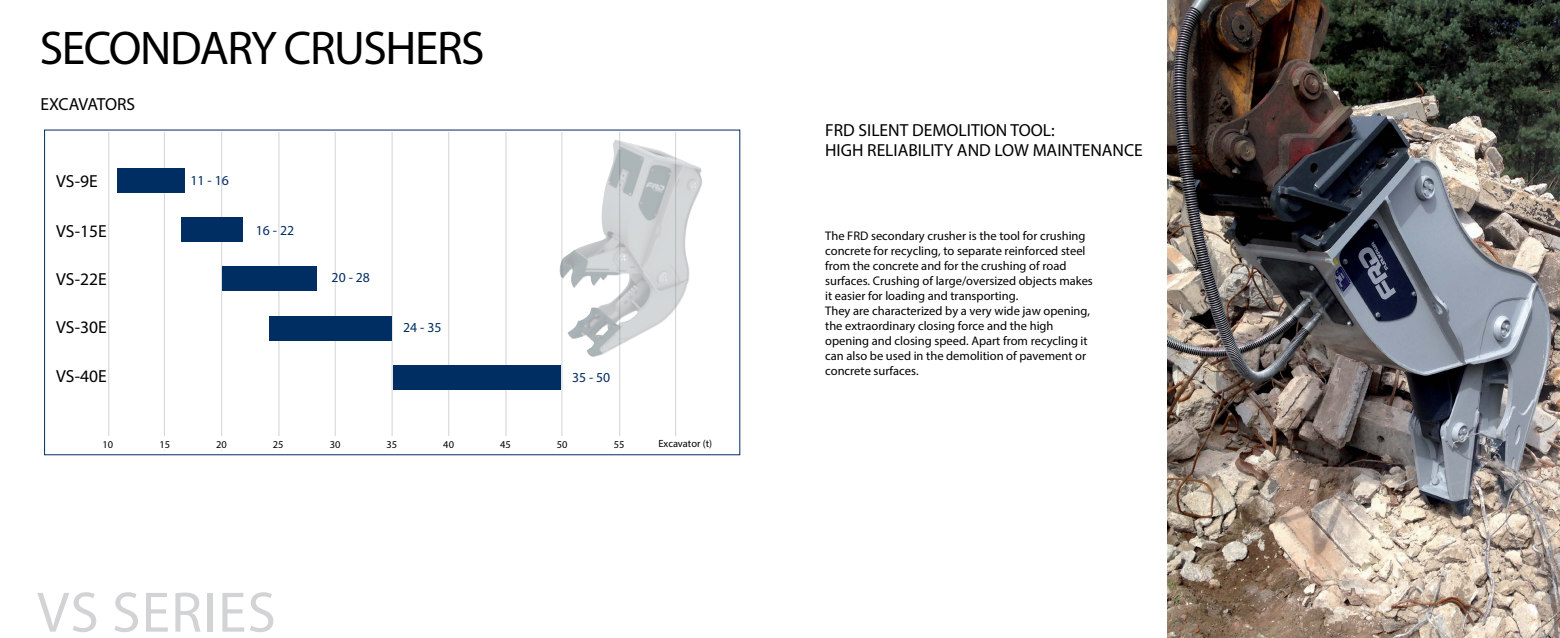
<style>
.page{position:relative;width:1560px;height:638px;background:#fff}
.page>*{position:absolute;margin:0;border:0;box-sizing:border-box;transform-origin:0 0}
.t1{font:57.5px "Myriad Pro";letter-spacing:.02em;color:#d1d3d4}
.t2{font:47.5px "Myriad Pro";color:#000}
.t3{font:17.5px/20px "Myriad Pro";color:#000}
.t4{font:13.75px "Myriad Pro";color:#002d62}
.t5{font:12.5px/15px "Myriad Pro";color:#000}
.t6{font:10.5px "Myriad Pro";color:#000}
</style>
<div class="page">
<hr style="left:108px;top:132px;width:1px;height:318px;background:#d1d3d4">
<hr style="left:164px;top:132px;width:1px;height:319px;background:#d1d3d4">
<hr style="left:221px;top:132px;width:1px;height:319px;background:#d1d3d4">
<hr style="left:278px;top:132px;width:1px;height:318px;background:#d1d3d4">
<hr style="left:335px;top:132px;width:1px;height:318px;background:#d1d3d4">
<hr style="left:391px;top:132px;width:1px;height:318px;background:#d1d3d4">
<hr style="left:448px;top:132px;width:1px;height:318px;background:#d1d3d4">
<hr style="left:505px;top:132px;width:1px;height:318px;background:#d1d3d4">
<hr style="left:561px;top:132px;width:1px;height:318px;background:#d1d3d4">
<hr style="left:619px;top:132px;width:1px;height:318px;background:#d1d3d4">
<hr style="left:675px;top:132px;width:1px;height:318px;background:#d1d3d4">
<div style="left:51px;top:436px;width:670px;height:14px;background:#fff"></div>
<div style="left:118px;top:168px;width:67px;height:25px;background:#002d62"></div>
<div style="left:182px;top:217px;width:61px;height:25px;background:#002d62"></div>
<div style="left:222px;top:266px;width:94px;height:25px;background:#002d62"></div>
<div style="left:269px;top:316px;width:95px;height:25px;background:#002d62"></div>
<div style="left:392px;top:365px;width:95px;height:25px;background:#002d62"></div>
<div style="left:296px;top:316px;width:95px;height:25px;background:#002d62"></div>
<div style="left:466px;top:365px;width:95px;height:25px;background:#002d62"></div>
<img style="left:559px;top:140px;width:143px;height:220px">
<img style="left:1167px;top:0;width:392px;height:638px">
<h2 class="t2" style="left:40px;top:19px;width:27px">SECON</h2>
<h2 class="t2" style="left:170px;top:19px;width:140px">DARY CRUSHERS</h2>
<h3 class="t3" style="left:40px;top:94px;width:67px">EXCAVATORS</h3>
<h3 class="t3" style="left:56px;top:171px;width:41px">VS-9E</h3>
<h3 class="t3" style="left:56px;top:220px;width:50px">VS-15E</h3>
<h3 class="t3" style="left:56px;top:269px;width:50px">VS-22E</h3>
<h3 class="t3" style="left:56px;top:316px;width:50px">VS-30E</h3>
<h3 class="t3" style="left:56px;top:366px;width:50px">VS-40E</h3>
<p class="t4" style="left:190px;top:172px;width:40px">11 - 16</p>
<p class="t4" style="left:256px;top:221px;width:40px">16 - 22</p>
<p class="t4" style="left:331px;top:269px;width:40px">20 - 28</p>
<p class="t4" style="left:403px;top:319px;width:40px">24 - 35</p>
<p class="t4" style="left:572px;top:369px;width:40px">35 - 50</p>
<p class="t6" style="left:103px;top:438px;width:12px">10</p>
<p class="t6" style="left:159px;top:438px;width:12px">15</p>
<p class="t6" style="left:216px;top:438px;width:12px">20</p>
<p class="t6" style="left:273px;top:438px;width:12px">25</p>
<p class="t6" style="left:330px;top:438px;width:12px">30</p>
<p class="t6" style="left:386px;top:438px;width:12px">35</p>
<p class="t6" style="left:443px;top:438px;width:12px">40</p>
<p class="t6" style="left:500px;top:438px;width:12px">45</p>
<p class="t6" style="left:557px;top:438px;width:12px">50</p>
<p class="t6" style="left:613px;top:438px;width:12px">55</p>
<p class="t6" style="left:658px;top:437px;width:55px">Excavator (t)</p>
<h1 class="t1" style="left:37px;top:577px;width:240px">VS Series</h1>
<h3 class="t3" style="left:825px;top:120px;width:65px">FRD SI LENT</h3>
<h3 class="t3" style="left:912px;top:120px;width:64px">DEMOLITION</h3>
<h3 class="t3" style="left:825px;top:120px;width:242px;text-indent:185px">TOOL:<br>HIGH RELIABILITY AND LOW MAINTEN</h3>
<h3 class="t3" style="left:1101px;top:140px;width:22px">ANCE</h3>
<p class="t5" style="left:825px;top:228px;width:269px">The FRD secondary crusher is the tool for crushing concrete for recycling, to separate reinforced steel from the concrete and for the crushing of road surfaces. Crushing of large/oversized objects makes it easier for loading and transporting.<br>They are characterized by a very wide jaw opening, the extraordinary closing force and the high opening and closing speed. Apart from recycling it can also be used in the demolition of pavement or concrete surfaces.</p>
</div>
